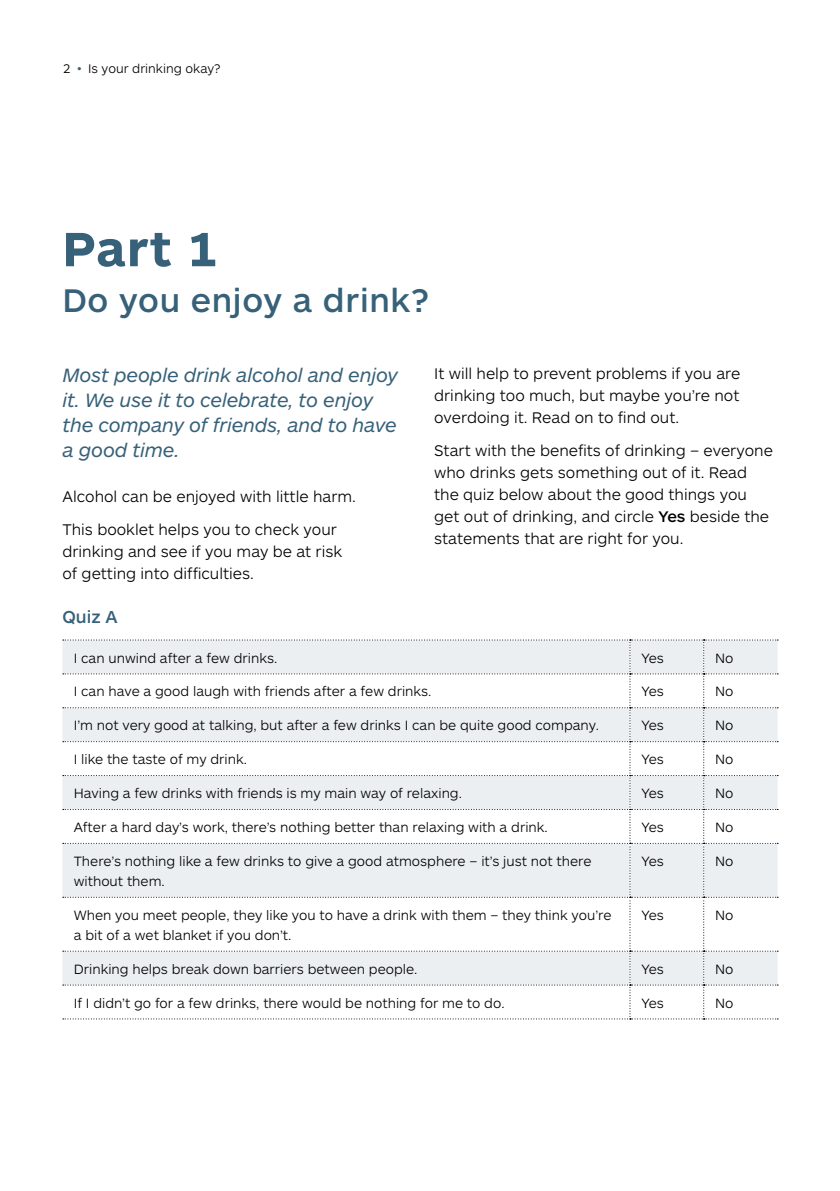
<style>
.page{position:relative;width:840px;height:1191px;background:#fff}
.page>*{position:absolute;margin:0;border:0;box-sizing:border-box;transform-origin:0 0}
.t1{font:700 50px "ARS Maquette Pro";color:#376179}
.t2{font:500 34px "ARS Maquette Pro";letter-spacing:.02em;color:#376179}
.t3{font:italic 20px/25px "ARS Maquette Pro";letter-spacing:-.01em;color:#376179}
.t4{font:500 18px "ARS Maquette Pro";color:#376179}
.t5{font:300 16px/22px "ARS Maquette Pro";color:#000}
.t6{font:300 14px/20px "ARS Maquette Pro";color:#000}
.t7{font:300 13px "ARS Maquette Pro";color:#000}
.s1{color:#376179}
.s2{font-weight:500}
</style>
<div class="page">
<svg style="left:63px;top:639px;width:714px;height:380px"></svg>
<p class="t7" style="left:63px;top:60px;width:159px">2 <span class="s1">•</span> Is your drinking okay?</p>
<h1 class="t1" style="left:62px;top:216px;width:157px">Part 1</h1>
<h2 class="t2" style="left:62px;top:278px;width:368px">Do you enjoy a drink?</h2>
<p class="t5" style="left:434px;top:361px;width:307px;text-align:justify">It will help to prevent problems if you are drinking too much, but maybe you’re not overdoing it. Read on to find out.</p>
<p class="t5" style="left:434px;top:439px;width:340px">Start with the benefits of drinking – everyone who drinks gets something out of it. Read the quiz below about the good things you get out of drinking, and circle <span class="s2">Yes</span> beside the statements that are right for you.</p>
<h3 class="t3" style="left:62px;top:361px;width:337px">Most people drink alcohol and enjoy it. We use it to celebrate, to enjoy the company of friends, and to have a good time.</h3>
<p class="t5" style="left:62px;top:478px;width:295px;line-height:33.4px">Alcohol can be enjoyed with little harm.<br>This booklet helps you to check your</p>
<p class="t5" style="left:62px;top:539px;width:281px">drinking and see if you may be at risk of getting into difficulties.</p>
<p class="t4" style="left:62px;top:604px;width:57px">Quiz A</p>
<p class="t6" style="left:74px;top:647px;width:205px">I can unwind after a few drinks.</p>
<p class="t6" style="left:641px;top:647px;width:24px">Yes</p>
<p class="t6" style="left:714px;top:647px;width:20px">No</p>
<p class="t6" style="left:74px;top:681px;width:359px">I can have a good laugh with friends after a few drinks.</p>
<p class="t6" style="left:641px;top:681px;width:24px">Yes</p>
<p class="t6" style="left:714px;top:681px;width:20px">No</p>
<p class="t6" style="left:74px;top:715px;width:526px">I’m not very good at talking, but after a few drinks I can be quite good company.</p>
<p class="t6" style="left:641px;top:715px;width:24px">Yes</p>
<p class="t6" style="left:714px;top:715px;width:20px">No</p>
<p class="t6" style="left:74px;top:748px;width:175px">I like the taste of my drink.</p>
<p class="t6" style="left:641px;top:748px;width:24px">Yes</p>
<p class="t6" style="left:714px;top:748px;width:20px">No</p>
<p class="t6" style="left:74px;top:782px;width:389px">Having a few drinks with friends is my main way of relaxing.</p>
<p class="t6" style="left:641px;top:782px;width:24px">Yes</p>
<p class="t6" style="left:714px;top:782px;width:20px">No</p>
<p class="t6" style="left:74px;top:816px;width:475px">After a hard day’s work, there’s nothing better than relaxing with a drink.</p>
<p class="t6" style="left:641px;top:816px;width:24px">Yes</p>
<p class="t6" style="left:714px;top:816px;width:20px">No</p>
<p class="t6" style="left:74px;top:850px;width:519px">There’s nothing like a few drinks to give a good atmosphere – it’s just not there without them.</p>
<p class="t6" style="left:641px;top:850px;width:24px">Yes</p>
<p class="t6" style="left:714px;top:850px;width:20px">No</p>
<p class="t6" style="left:74px;top:904px;width:539px">When you meet people, they like you to have a drink with them – they think you’re a bit of a wet blanket if you don’t.</p>
<p class="t6" style="left:641px;top:904px;width:24px">Yes</p>
<p class="t6" style="left:714px;top:904px;width:20px">No</p>
<p class="t6" style="left:74px;top:958px;width:345px">Drinking helps break down barriers between people.</p>
<p class="t6" style="left:641px;top:958px;width:24px">Yes</p>
<p class="t6" style="left:714px;top:958px;width:20px">No</p>
<p class="t6" style="left:74px;top:992px;width:432px">If I didn’t go for a few drinks, there would be nothing for me to do.</p>
<p class="t6" style="left:641px;top:992px;width:24px">Yes</p>
<p class="t6" style="left:714px;top:992px;width:20px">No</p>
</div>
